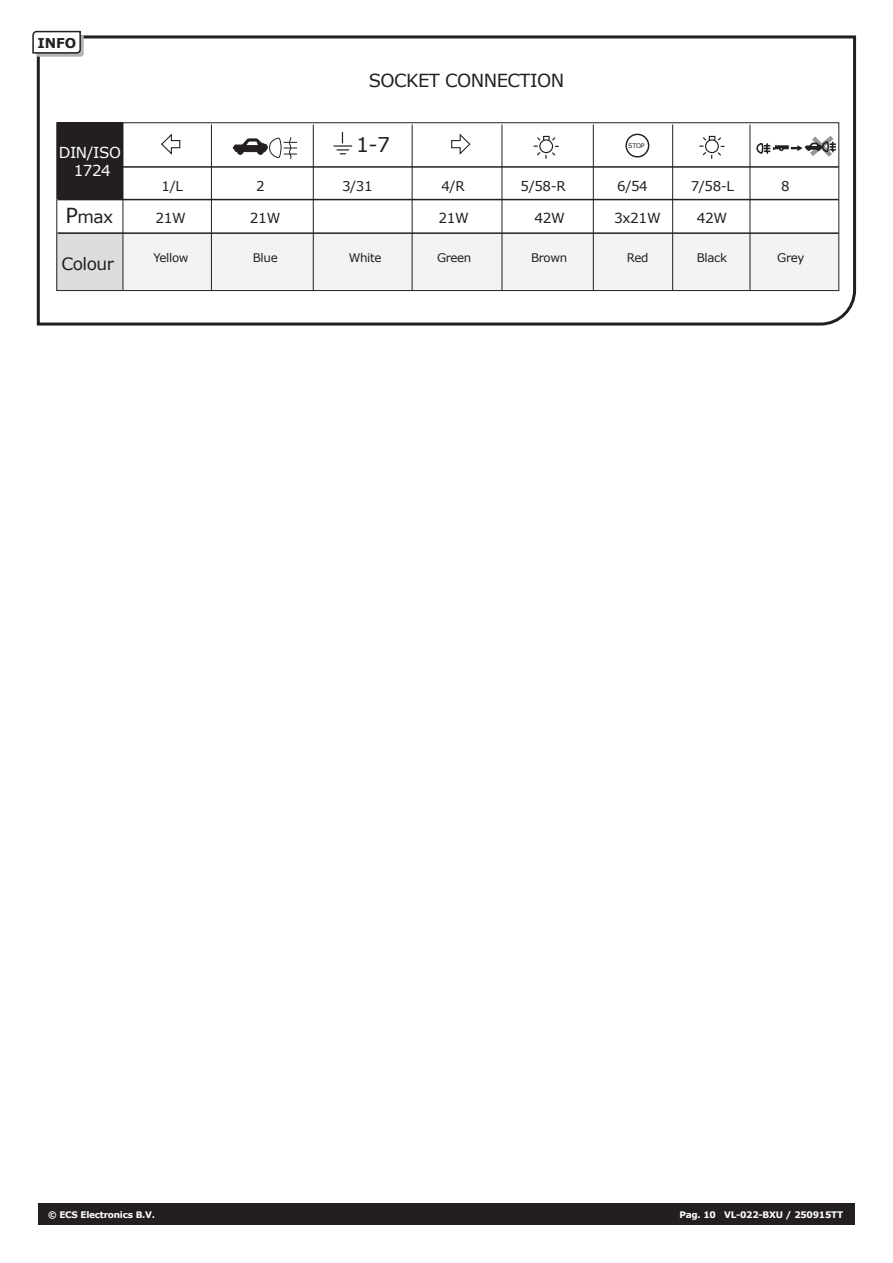
<style>
.page{position:relative;width:893px;height:1263px;background:#fff}
.page>*{position:absolute;margin:0;border:0;box-sizing:border-box;transform-origin:0 0}
.t1{font:20.4px "Verdana";color:#231f20}
.t2{font:18px "Verdana";letter-spacing:-.03em;color:#231f20}
.t3{font:16.95px "Verdana";letter-spacing:-.03em;color:#231f20}
.t4{font:15.15px/18.1px "Verdana";letter-spacing:-.03em;color:#fff;text-align:center}
.t5{font:13.8px "Verdana";letter-spacing:-.03em;color:#231f20}
.t6{font:13.5px "Verdana";letter-spacing:-.03em;color:#231f20}
.t7{font:700 13.5px "Verdana";color:#231f20}
.t8{font:11.85px "Verdana";letter-spacing:-.03em;color:#231f20}
.t9{font:700 9px "Verdana";letter-spacing:-.03em;color:#fff}
.t10{font:6.45px "Verdana";color:#231f20}
.s1{font-size:20.7px}
</style>
<div class="page">
<div style="left:38px;top:1203px;width:817px;height:21px;background:#231f20"></div>
<svg style="left:36px;top:35px;width:821px;height:291px"></svg>
<svg style="left:32px;top:30px;width:52px;height:27px"></svg>
<h3 class="t7" style="left:37px;top:34px;width:41px">INFO</h3>
<h3 class="t4" style="left:59px;top:143px;width:64px">DIN/ISO<br>1724</h3>
<h3 class="t3" style="left:65px;top:205px;width:49px"><span class="s1">P</span>max</h3>
<h3 class="t3" style="left:61px;top:252px;width:54px">Colour</h3>
<h2 class="t2" style="left:369px;top:68px;width:197px">SOCKET CONNECTION</h2>
<h1 class="t1" style="left:356px;top:131px;width:35px">1-7</h1>
<p class="t10" style="left:628px;top:141px;width:18px">STOP</p>
<h3 class="t6" style="left:162px;top:177px;width:23px">1/L</h3>
<h3 class="t6" style="left:256px;top:177px;width:10px">2</h3>
<h3 class="t6" style="left:342px;top:177px;width:32px">3/31</h3>
<h3 class="t6" style="left:441px;top:177px;width:25px">4/R</h3>
<h3 class="t6" style="left:520px;top:177px;width:47px">5/58-R</h3>
<h3 class="t6" style="left:617px;top:177px;width:32px">6/54</h3>
<h3 class="t6" style="left:691px;top:177px;width:45px">7/58-L</h3>
<h3 class="t6" style="left:781px;top:177px;width:10px">8</h3>
<h3 class="t5" style="left:156px;top:208px;width:32px">21W</h3>
<h3 class="t5" style="left:250px;top:208px;width:32px">21W</h3>
<h3 class="t5" style="left:438px;top:208px;width:32px">21W</h3>
<h3 class="t5" style="left:534px;top:208px;width:32px">42W</h3>
<h3 class="t5" style="left:614px;top:208px;width:48px">3x21W</h3>
<h3 class="t5" style="left:697px;top:208px;width:32px">42W</h3>
<h3 class="t8" style="left:153px;top:250px;width:37px">Yellow</h3>
<h3 class="t8" style="left:253px;top:250px;width:26px">Blue</h3>
<h3 class="t8" style="left:349px;top:250px;width:34px">White</h3>
<h3 class="t8" style="left:437px;top:250px;width:36px">Green</h3>
<h3 class="t8" style="left:531px;top:250px;width:38px">Brown</h3>
<h3 class="t8" style="left:627px;top:250px;width:23px">Red</h3>
<h3 class="t8" style="left:697px;top:250px;width:32px">Black</h3>
<h3 class="t8" style="left:777px;top:250px;width:29px">Grey</h3>
<p class="t9" style="left:48px;top:1208px;width:108px">© ECS Electronics B.V.</p>
<p class="t9" style="left:679px;top:1208px;width:165px">Pag. 10 VL-022-BXU / 250915TT</p>
</div>
